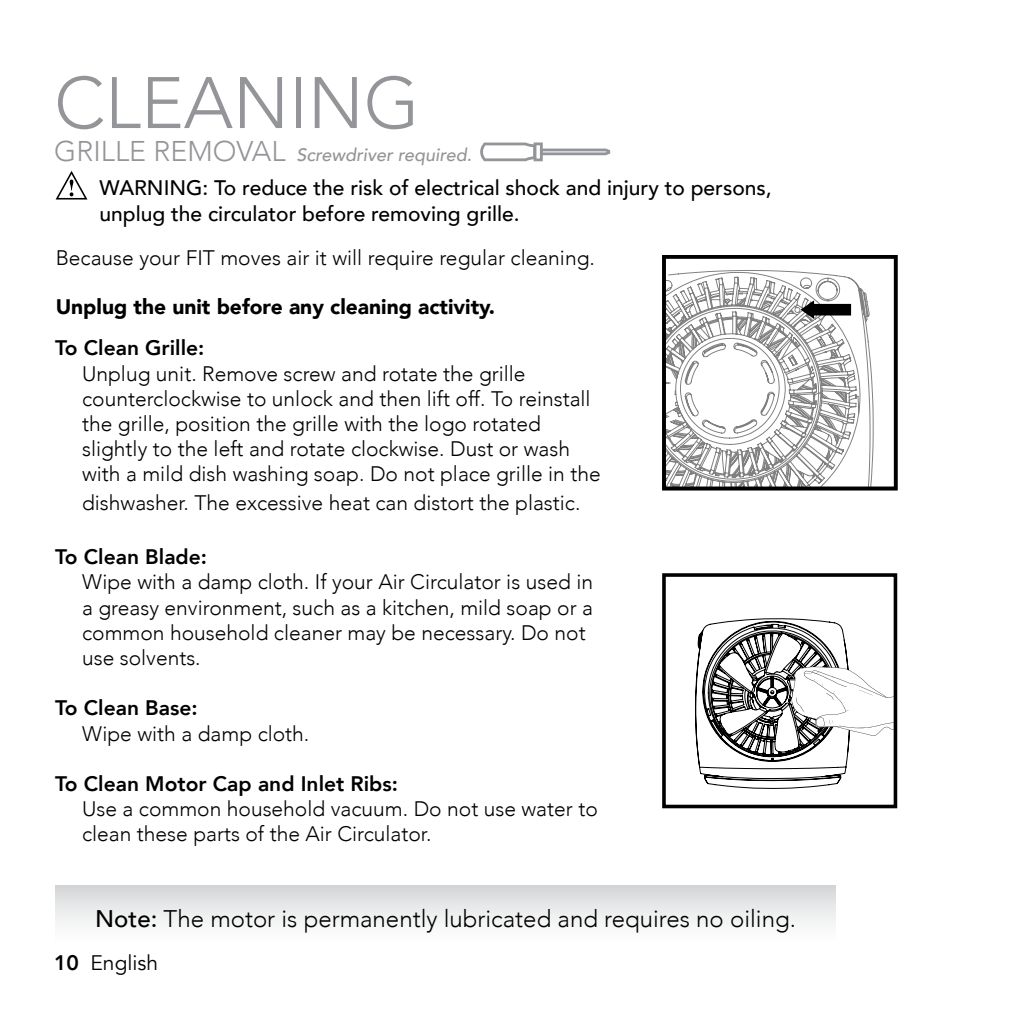
<style>
.page{position:relative;width:1026px;height:1026px;background:#fff}
.page>*{position:absolute;margin:0;border:0;box-sizing:border-box;transform-origin:0 0}
.t1{font:300 72px "Avenir";color:#939598}
.t2{font:300 24px "Avenir";color:#000}
.t3{font:300 21px/25.2px "Avenir";color:#000}
.t4{font:500 21px "Avenir";color:#000}
.t5{font:800 21px "Avenir";color:#000}
.t6{font:900 21px "Avenir";color:#000}
.t7{font:21px "Avenir";color:#000}
.t8{font:italic 500 18px "Avenir";color:#939598}
.s1{font-weight:300;font-style:normal;font-size:28.5px}
.s2{font-weight:500}
.s3{font-weight:800}
</style>
<div class="page">
<div style="left:56px;top:885px;width:779px;height:62px;background:linear-gradient(to bottom,#d7d8d9,#fff)"></div>
<svg style="left:695px;top:618px;width:203px;height:171px"></svg>
<div style="left:895px;top:630px;width:19px;height:114px;background:#fff"></div>
<div style="left:662px;top:573px;width:235px;height:235px;border:4px solid #000"></div>
<svg style="left:662px;top:270px;width:212px;height:221px"></svg>
<svg style="left:801px;top:300px;width:50px;height:19px"></svg>
<div style="left:662px;top:255px;width:236px;height:235px;border:4px solid #000"></div>
<svg style="left:480px;top:142px;width:130px;height:19px"></svg>
<svg style="left:55px;top:171px;width:33px;height:29px"></svg>
<p class="t1" style="left:54px;top:61px;width:367px">CLEANING</p>
<p class="t8" style="left:54px;top:144px;width:419px"><span class="s1">GRILLE REMOVAL</span> Screwdriver required.</p>
<p class="t4" style="left:100px;top:170px;width:674px">WARNING: To reduce the risk of electrical shock and injury to persons,</p>
<p class="t4" style="left:100px;top:195px;width:422px">unplug the circulator before removing grille.</p>
<p class="t3" style="left:56px;top:245px;width:541px">Because your FIT moves air it will require regular cleaning.</p>
<p class="t6" style="left:56px;top:289px;width:441px">Unplug the unit before any cleaning activity.</p>
<p class="t5" style="left:55px;top:332px;width:151px">To Clean Grille:</p>
<p class="t3" style="left:82px;top:361px;width:520px">Unplug unit. Remove screw and rotate the grille counterclockwise to unlock and then lift off. To reinstall the grille, position the grille with the logo rotated slightly to the left and rotate clockwise. Dust or wash with a mild dish washing soap. Do not place grille in the</p>
<p class="t3" style="left:82px;top:490px;width:500px">dishwasher. The excessive heat can distort the plastic.</p>
<p class="t5" style="left:55px;top:540px;width:154px">To Clean Blade:</p>
<p class="t3" style="left:82px;top:570px;width:512px">Wipe with a damp cloth. If your Air Circulator is used in a greasy environment, such as a kitchen, mild soap or a common household cleaner may be necessary. Do not use solvents.</p>
<p class="t5" style="left:55px;top:692px;width:144px">To Clean Base:</p>
<p class="t3" style="left:82px;top:721px;width:229px">Wipe with a damp cloth.</p>
<p class="t5" style="left:55px;top:767px;width:344px">To Clean Motor Cap and Inlet Ribs:</p>
<p class="t3" style="left:82px;top:796px;width:517px">Use a common household vacuum. Do not use water to clean these parts of the Air Circulator.</p>
<p class="t2" style="left:95px;top:905px;width:702px"><span class="s2">Note:</span> The motor is permanently lubricated and requires no oiling.</p>
<p class="t7" style="left:54px;top:950px;width:106px"><span class="s3">10</span> English</p>
</div>
